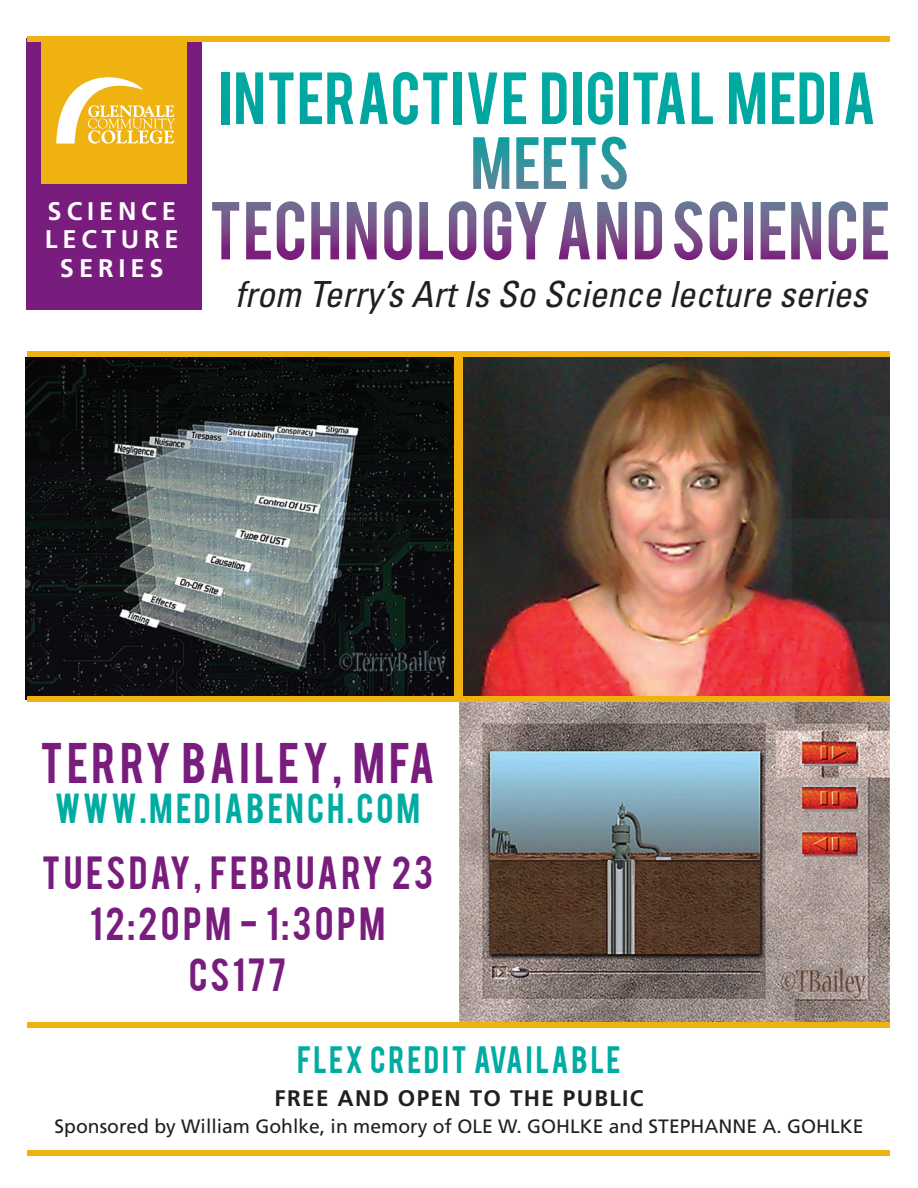
<style>
.page{position:relative;width:918px;height:1188px;background:#fff}
.page>*{position:absolute;margin:0;border:0;box-sizing:border-box;transform-origin:0 0}
.t1{font:45px "Bebas";letter-spacing:.07em;color:#781d7d}
.t2{font:36.6px/51.2px "Bebas";letter-spacing:.07em;color:#781d7d;text-align:center}
.t3{font:italic condensed 36px "Univers";color:#231f20}
.t4{font:33px "Bebas";letter-spacing:.09em;color:#00aca2}
.t5{font:30px "Bebas";letter-spacing:.08em;color:#00aca2}
.t6{font:700 25.5px/28.5px "Frutiger LT Std";letter-spacing:.19em;color:#fff;text-align:center}
.t7{font:700 22.5px "Frutiger LT Std";letter-spacing:.06em;color:#231f20}
.t8{font:19.35px "Frutiger LT Std";color:#231f20}
</style>
<div class="page">
<div style="left:26px;top:38px;width:176px;height:271px;background:#781d7d"></div>
<div style="left:41px;top:38px;width:146px;height:146px;background:#efb211"></div>
<svg style="left:56px;top:77px;width:119px;height:67px"></svg>
<img style="left:459px;top:702px;width:431px;height:321px">
<div style="left:221px;top:72px;width:8px;height:52px;background:#00a7a1"></div>
<svg style="left:236px;top:72px;width:27px;height:52px"></svg>
<svg style="left:269px;top:72px;width:25px;height:52px"></svg>
<svg style="left:300px;top:72px;width:53px;height:52px"></svg>
<svg style="left:360px;top:72px;width:87px;height:53px"></svg>
<div style="left:454px;top:72px;width:8px;height:52px;background:#00a8a1"></div>
<svg style="left:468px;top:72px;width:29px;height:52px"></svg>
<svg style="left:504px;top:72px;width:22px;height:52px"></svg>
<svg style="left:542px;top:72px;width:25px;height:52px"></svg>
<div style="left:573px;top:72px;width:8px;height:52px;background:#00a8a1"></div>
<svg style="left:588px;top:72px;width:25px;height:53px"></svg>
<div style="left:619px;top:72px;width:8px;height:52px;background:#00a8a1"></div>
<svg style="left:634px;top:72px;width:51px;height:52px"></svg>
<svg style="left:692px;top:72px;width:21px;height:52px"></svg>
<svg style="left:729px;top:72px;width:36px;height:52px"></svg>
<svg style="left:772px;top:72px;width:22px;height:52px"></svg>
<svg style="left:800px;top:72px;width:24px;height:52px"></svg>
<div style="left:831px;top:72px;width:8px;height:52px;background:#00a9a1"></div>
<svg style="left:845px;top:72px;width:28px;height:52px"></svg>
<svg style="left:473px;top:137px;width:36px;height:52px"></svg>
<svg style="left:516px;top:137px;width:22px;height:52px"></svg>
<svg style="left:544px;top:137px;width:83px;height:53px"></svg>
<svg style="left:212px;top:202px;width:27px;height:57px"></svg>
<svg style="left:246px;top:202px;width:25px;height:57px"></svg>
<svg style="left:277px;top:201px;width:27px;height:59px"></svg>
<svg style="left:311px;top:202px;width:28px;height:57px"></svg>
<svg style="left:347px;top:202px;width:30px;height:57px"></svg>
<svg style="left:384px;top:201px;width:28px;height:59px"></svg>
<svg style="left:419px;top:202px;width:24px;height:57px"></svg>
<svg style="left:449px;top:201px;width:27px;height:59px"></svg>
<svg style="left:484px;top:201px;width:63px;height:59px"></svg>
<svg style="left:559px;top:202px;width:31px;height:57px"></svg>
<svg style="left:597px;top:202px;width:30px;height:57px"></svg>
<svg style="left:635px;top:202px;width:27px;height:57px"></svg>
<svg style="left:674px;top:201px;width:29px;height:59px"></svg>
<svg style="left:710px;top:201px;width:27px;height:59px"></svg>
<svg style="left:744px;top:202px;width:9px;height:57px"></svg>
<svg style="left:761px;top:202px;width:24px;height:57px"></svg>
<svg style="left:791px;top:202px;width:30px;height:57px"></svg>
<svg style="left:829px;top:201px;width:27px;height:59px"></svg>
<svg style="left:863px;top:202px;width:25px;height:57px"></svg>
<img style="left:463px;top:357px;width:426px;height:340px">
<img style="left:26px;top:357px;width:428px;height:342px">
<div style="left:27px;top:352px;width:863px;height:5px;background:#efb211"></div>
<div style="left:454px;top:353px;width:9px;height:346px;background:#efb211"></div>
<div style="left:27px;top:697px;width:863px;height:5px;background:#efb211"></div>
<div style="left:27px;top:37px;width:863px;height:5px;background:#efb211"></div>
<div style="left:27px;top:1023px;width:863px;height:5px;background:#efb211"></div>
<div style="left:27px;top:1150px;width:863px;height:6px;background:#efb211"></div>
<h3 class="t6" style="left:45px;top:197px;width:135px">SCIENCE<br>LECTURE<br>SERIES</h3>
<h3 class="t3" style="left:235px;top:281px;width:634px">from Terry’s Art Is So Science lecture series</h3>
<h1 class="t1" style="left:40px;top:730px;width:396px">TERRY BAILEY, MFA</h1>
<h3 class="t4" style="left:55px;top:784px;width:367px">WWW.MEDIABENCH.COM</h3>
<h2 class="t2" style="left:42px;top:845px;width:393px">TUESDAY, FEBRUARY 23<br>12:20PM - 1:30PM<br>CS177</h2>
<h3 class="t5" style="left:297px;top:1038px;width:325px">FLEX CREDIT AVAILABLE</h3>
<p class="t7" style="left:275px;top:1085px;width:370px">FREE AND OPEN TO THE PUBLIC</p>
<p class="t8" style="left:55px;top:1115px;width:810px">Sponsored by William Gohlke, in memory of OLE W. GOHLKE and STEPHANNE A. GOHLKE</p>
</div>
